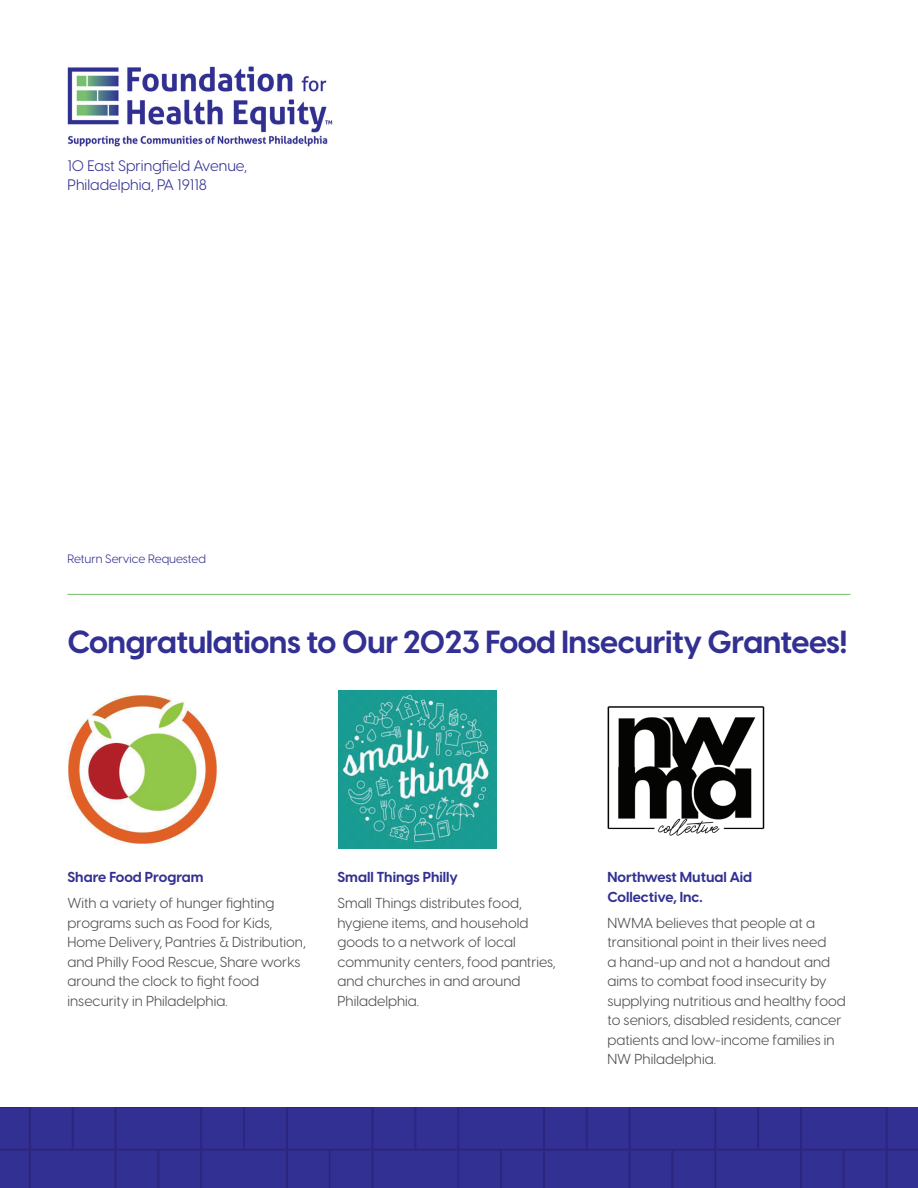
<style>
.page{position:relative;width:918px;height:1188px;background:#fff}
.page>*{position:absolute;margin:0;border:0;box-sizing:border-box;transform-origin:0 0}
.t1{font:700 31.5px "Visby CF";letter-spacing:-.015em;color:#323092}
.t2{font:15px/19.5px "Visby CF";color:#323092}
.t3{font:14.25px/19.5px "Visby CF";color:#4b4c4d}
.t4{font:700 14.25px/19.5px "Visby CF";color:#323092}
.t5{font:12px "Visby CF";color:#323092}
</style>
<div class="page">
<img style="left:67px;top:66px;width:266px;height:81px">
<img style="left:68px;top:695px;width:149px;height:149px">
<img style="left:338px;top:690px;width:159px;height:159px">
<img style="left:607px;top:706px;width:158px;height:130px">
<svg style="left:0;top:1107px;width:918px;height:81px;background:#312f90"></svg>
<hr style="left:67px;top:594px;width:784px;height:1px;background:#76be6f">
<p class="t2" style="left:68px;top:155px;width:181px">10 East Springfield Avenue,<br>Philadelphia, PA 19118</p>
<p class="t5" style="left:68px;top:550px;width:140px">Return Service Requested</p>
<h1 class="t1" style="left:68px;top:618px;width:782px">Congratulations to Our 2023 Food Insecurity Grantees!</h1>
<p class="t4" style="left:68px;top:867px;width:138px">Share Food Program</p>
<p class="t3" style="left:68px;top:893px;width:240px">With a variety of hunger fighting programs such as Food for Kids, Home Delivery, Pantries &amp; Distribution, and Philly Food Rescue, Share works around the clock to fight food insecurity in Philadelphia.</p>
<p class="t4" style="left:337px;top:867px;width:122px">Small Things Philly</p>
<p class="t3" style="left:337px;top:893px;width:220px">Small Things distributes food, hygiene items, and household goods to a network of local community centers, food pantries, and churches in and around<br>Philadelphia.</p>
<p class="t4" style="left:607px;top:866px;width:146px">Northwest Mutual Aid<br>Collective, Inc.</p>
<p class="t3" style="left:607px;top:912px;width:240px">NWMA believes that people at a transitional point in their lives need<br>a hand-up and not a handout and aims to combat food insecurity by supplying nutritious and healthy food to seniors, disabled residents, cancer patients and low-income families in NW Philadelphia.</p>
</div>
